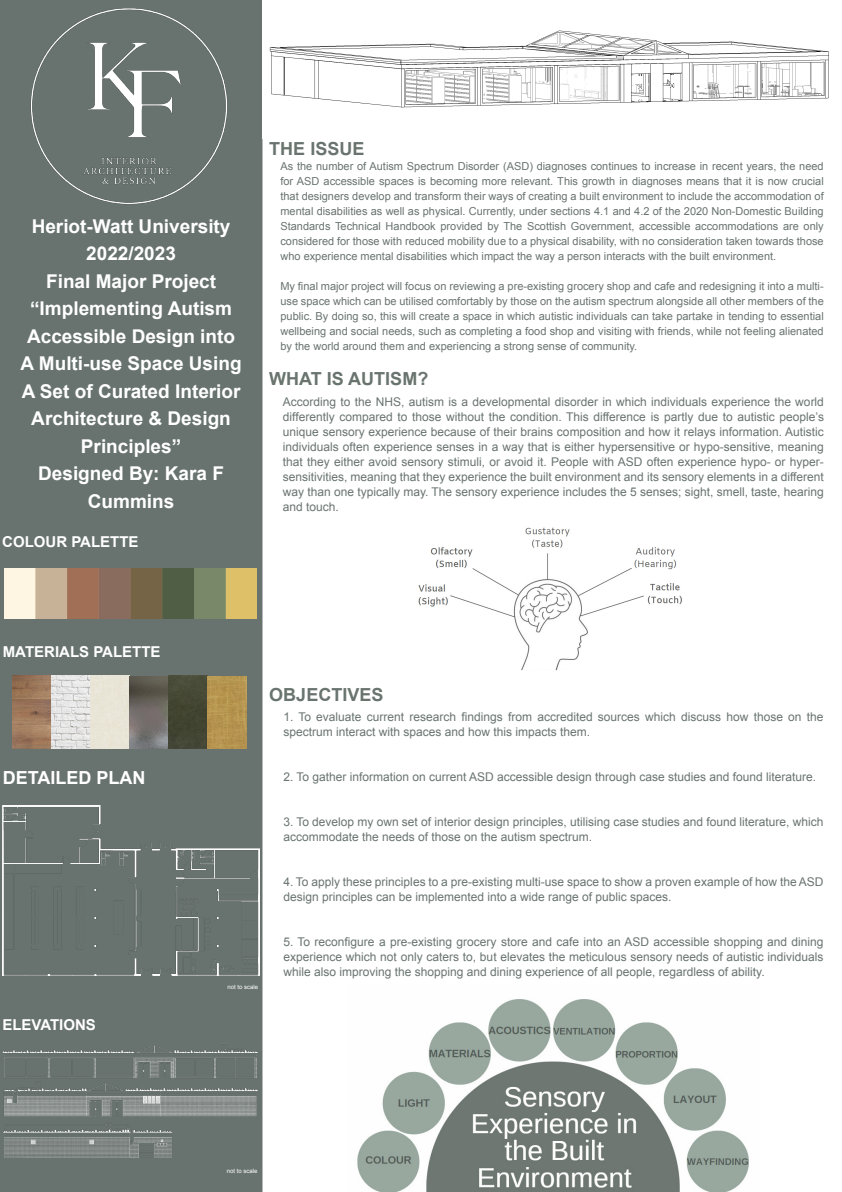
<style>
.page{position:relative;width:842px;height:1192px;background:#fff}
.page>*{position:absolute;margin:0;border:0;box-sizing:border-box;transform-origin:0 0}
.t1{font:700 19px/27.5px "Arial";color:#fff;text-align:center}
.t2{font:700 18px "Arial";color:#69746f}
.t3{font:700 18px "Arial";color:#fff}
.t4{font:700 15px "Arial";color:#fff}
.t5{font:12px/15px "Arial";color:#69746f}
.t6{font:11px/15px "Arial";color:#69746f;text-align:justify}
.t7{font:6px "Arial";color:#fff}
</style>
<div class="page">
<div style="left:0;top:0;width:262px;height:1192px;background:#68736f"></div>
<img style="left:5px;top:569px;width:251px;height:50px">
<img style="left:13px;top:676px;width:234px;height:72px">
<img style="left:3px;top:805px;width:256px;height:171px">
<img style="left:269px;top:30px;width:560px;height:78px">
<img style="left:2px;top:1044px;width:256px;height:113px">
<img style="left:418px;top:527px;width:264px;height:144px">
<img style="left:357px;top:999px;width:392px;height:193px">
<img style="left:30px;top:8px;width:198px;height:197px">
<p class="t1" style="left:32px;top:213px;width:200px">Heriot-Watt University</p>
<p class="t1" style="left:86px;top:241px;width:91px">2022/2023</p>
<p class="t1" style="left:46px;top:268px;width:171px">Final Major Project</p>
<p class="t1" style="left:21px;top:296px;width:223px">“Implementing Autism<br>Accessible Design into<br>A Multi-use Space Using<br>A Set of Curated Interior<br>Architecture &amp; Design<br>Principles”</p>
<p class="t1" style="left:38px;top:461px;width:187px">Designed By: Kara F<br>Cummins</p>
<p class="t4" style="left:2px;top:532px;width:138px">COLOUR PALETTE</p>
<p class="t2" style="left:269px;top:137px;width:97px">THE ISSUE</p>
<p class="t6" style="left:280px;top:159px;width:545px">As the number of Autism Spectrum Disorder (ASD) diagnoses continues to increase in recent years, the need for ASD accessible spaces is becoming more relevant. This growth in diagnoses means that it is now crucial that designers develop and transform their ways of creating a built environment to include the accommodation of mental disabilities as well as physical. Currently, under sections 4.1 and 4.2 of the 2020 Non-Domestic Building Standards Technical Handbook provided by The Scottish Government, accessible accommodations are only considered for those with reduced mobility due to a physical disability, with no consideration taken towards those who experience mental disabilities which impact the way a person interacts with the built environment.</p>
<p class="t6" style="left:280px;top:279px;width:545px">My final major project will focus on reviewing a pre-existing grocery shop and cafe and redesigning it into a multi&shy;use space which can be utilised comfortably by those on the autism spectrum alongside all other members of the public. By doing so, this will create a space in which autistic individuals can take partake in tending to essential wellbeing and social needs, such as completing a food shop and visiting with friends, while not feeling alienated by the world around them and experiencing a strong sense of community.</p>
<p class="t2" style="left:269px;top:367px;width:160px">WHAT IS AUTISM?</p>
<p class="t5" style="left:283px;top:394px;width:543px;text-align:justify">According to the NHS, autism is a developmental disorder in which individuals experience the world differently compared to those without the condition. This difference is partly due to autistic people’s unique sensory experience because of their brains composition and how it relays information. Autistic individuals often experience senses in a way that is either hypersensitive or hypo-sensitive, meaning that they either avoid sensory stimuli, or avoid it. People with ASD often experience hypo- or hyper&shy;sensitivities, meaning that they experience the built environment and its sensory elements in a different way than one typically may. The sensory experience includes the 5 senses; sight, smell, taste, hearing and touch.</p>
<p class="t4" style="left:3px;top:642px;width:159px">MATERIALS PALETTE</p>
<p class="t3" style="left:3px;top:766px;width:144px">DETAILED PLAN</p>
<p class="t4" style="left:2px;top:1015px;width:95px">ELEVATIONS</p>
<p class="t7" style="left:227px;top:983px;width:32px">not to scale</p>
<p class="t2" style="left:269px;top:683px;width:116px">OBJECTIVES</p>
<p class="t5" style="left:283px;top:709px;width:542px">1. To evaluate current research findings from accredited sources which discuss how those on the spectrum interact with spaces and how this impacts them.</p>
<p class="t5" style="left:283px;top:769px;width:534px">2. To gather information on current ASD accessible design through case studies and found literature.</p>
<p class="t5" style="left:283px;top:814px;width:542px">3. To develop my own set of interior design principles, utilising case studies and found literature, which accommodate the needs of those on the autism spectrum.</p>
<p class="t5" style="left:283px;top:874px;width:542px">4. To apply these principles to a pre-existing multi-use space to show a proven example of how the ASD design principles can be implemented into a wide range of public spaces.</p>
<p class="t5" style="left:283px;top:934px;width:542px;text-align:justify">5. To reconfigure a pre-existing grocery store and cafe into an ASD accessible shopping and dining experience which not only caters to, but elevates the meticulous sensory needs of autistic individuals while also improving the shopping and dining experience of all people, regardless of ability.</p>
<p class="t7" style="left:227px;top:1167px;width:32px">not to scale</p>
</div>
